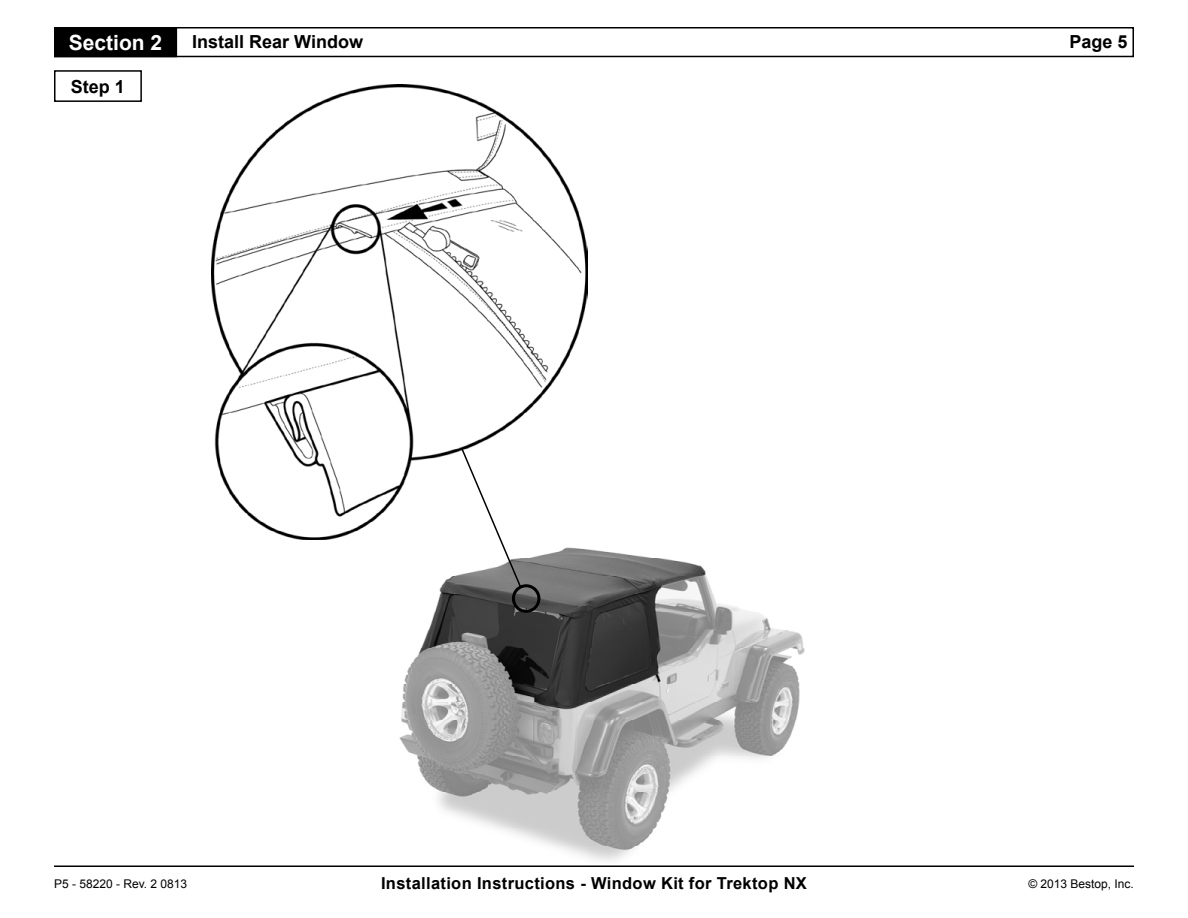
<style>
.page{position:relative;width:1188px;height:918px;background:#fff}
.page>*{position:absolute;margin:0;border:0;box-sizing:border-box;transform-origin:0 0}
.t1{font:700 21px "Arial";color:#fff}
.t2{font:700 18px "Arial";color:#000}
.t3{font:700 16.5px "Arial";letter-spacing:.02em;color:#000}
.t4{font:12px "Arial";color:#000}
</style>
<div class="page">
<hr style="left:54px;top:866px;width:1080px;height:1px;background:#000">
<div style="left:54px;top:27px;width:1080px;height:30px;border:2px solid #000"></div>
<div style="left:55px;top:28px;width:121px;height:28px;background:#000"></div>
<div style="left:54px;top:27px;width:123px;height:30px;border:2px solid #000"></div>
<div style="left:54px;top:70px;width:88px;height:32px;border:2px solid #000"></div>
<img style="left:399px;top:547px;width:406px;height:314px">
<img style="left:212px;top:85px;width:375px;height:455px">
<div style="left:512px;top:584px;width:28px;height:29px;border:3px solid #000;border-radius:50%"></div>
<svg style="left:460px;top:447px;width:62px;height:142px"></svg>
<p class="t1" style="left:69px;top:28px;width:95px">Section 2</p>
<p class="t2" style="left:192px;top:29px;width:172px">Install Rear Window</p>
<p class="t2" style="left:1069px;top:29px;width:60px">Page 5</p>
<p class="t2" style="left:71px;top:74px;width:56px">Step 1</p>
<p class="t4" style="left:54px;top:876px;width:135px">P5 - 58220 - Rev. 2 0813</p>
<p class="t3" style="left:381px;top:872px;width:427px">Installation Instructions - Window Kit for Trektop NX</p>
<p class="t4" style="left:1028px;top:876px;width:107px">© 2013 Bestop, Inc.</p>
</div>
